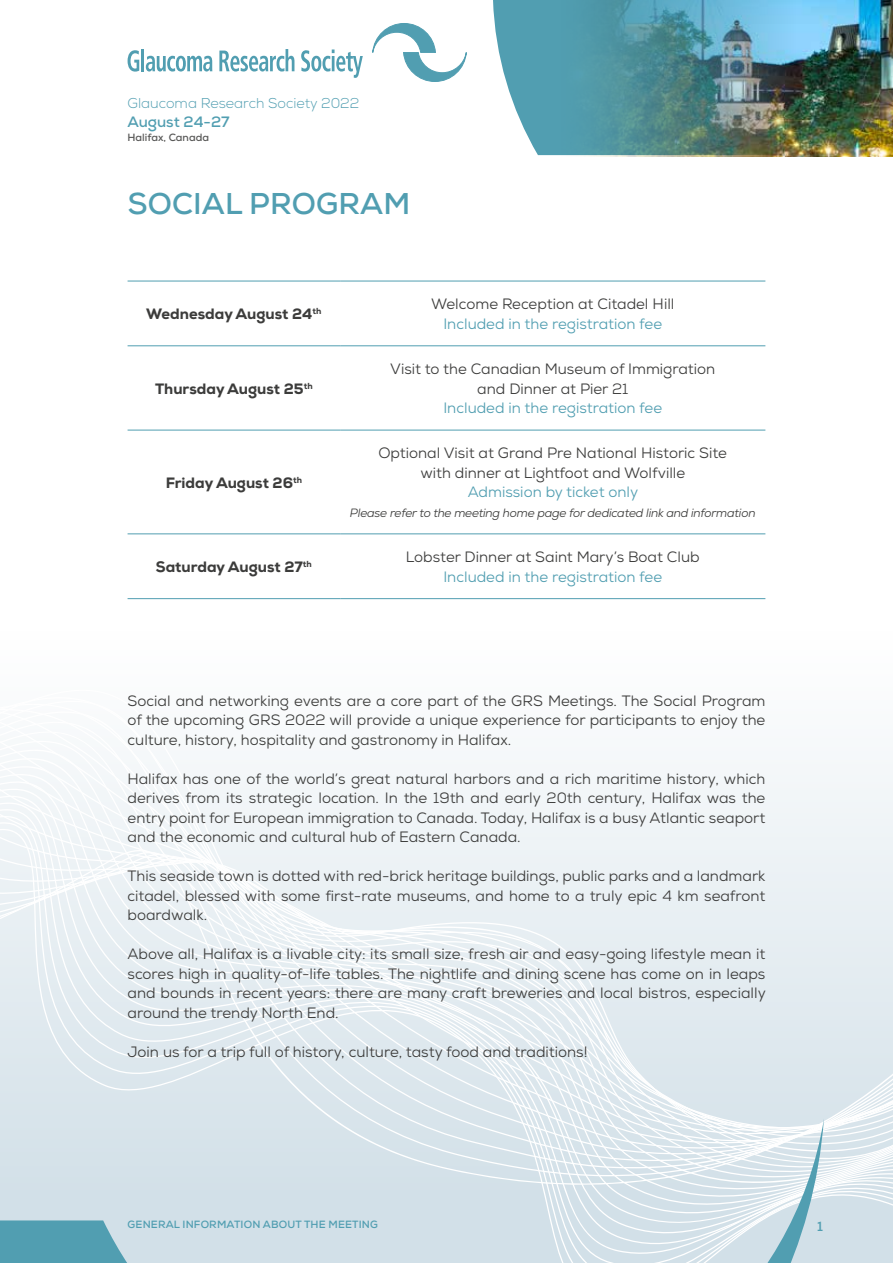
<style>
.page{position:relative;width:893px;height:1263px;background:#fff}
.page>*{position:absolute;margin:0;border:0;box-sizing:border-box;transform-origin:0 0}
.t1{font:700 30px "Nexa";letter-spacing:.005em;color:#519eb1}
.t2{font:15px/19.5px "Nexa";color:#3c3c3b;text-align:justify}
.t3{font:15px "Nexa";color:#519eb1}
.t4{font:800 15px "Nexa";color:#3c3c3b}
.t5{font:700 15px "Nexa";color:#519eb1}
.t6{font:300 14.25px "Nexa";color:#519eb1}
.t7{font:700 13.5px "Nexa";color:#519eb1}
.t8{font:italic 12px "Nexa";letter-spacing:-.02em;color:#3c3c3b}
.t9{font:700 10.5px "Nexa";letter-spacing:.015em;color:#519eb1}
.t10{font:700 10.5px "Nexa";color:#575756}
</style>
<div class="page">
<svg style="left:0;top:762px;width:893px;height:501px;fill:#e9eff3"></svg>
<svg style="left:493px;top:0;width:52px;height:155px;fill:#519eb1"></svg>
<img style="left:545px;top:0;width:348px;height:156px">
<svg style="left:128px;top:50px;width:11px;height:22px"></svg>
<hr style="left:142px;top:49px;width:2px;height:22px;background:#519eb1">
<svg style="left:146px;top:56px;width:66px;height:16px"></svg>
<svg style="left:219px;top:49px;width:75px;height:23px"></svg>
<svg style="left:301px;top:49px;width:62px;height:29px"></svg>
<svg style="left:372px;top:23px;width:94px;height:59px"></svg>
<svg style="left:0;top:1118px;width:824px;height:145px;background:#d0e0e7"></svg>
<hr style="left:128px;top:281px;width:212px;height:1px;background:#519eb1">
<hr style="left:340px;top:281px;width:425px;height:1px;background:#519eb1">
<hr style="left:128px;top:345px;width:212px;height:1px;background:#519eb1">
<hr style="left:340px;top:345px;width:425px;height:1px;background:#519eb1">
<hr style="left:128px;top:430px;width:212px;height:1px;background:#519eb1">
<hr style="left:340px;top:430px;width:425px;height:1px;background:#519eb1">
<hr style="left:128px;top:533px;width:212px;height:1px;background:#519eb1">
<hr style="left:340px;top:533px;width:425px;height:1px;background:#519eb1">
<hr style="left:128px;top:598px;width:212px;height:1px;background:#519eb1">
<hr style="left:340px;top:598px;width:425px;height:1px;background:#519eb1">
<p class="t6" style="left:128px;top:94px;width:233px">Glaucoma Research Society 2022</p>
<p class="t5" style="left:128px;top:112px;width:104px">August 24-27</p>
<p class="t10" style="left:128px;top:130px;width:83px">Halifax, Canada</p>
<h1 class="t1" style="left:128px;top:184px;width:284px">SOCIAL PROGRAM</h1>
<p class="t4" style="left:146px;top:304px;width:177px">Wednesday August 24<sup>th</sup></p>
<p class="t2" style="left:431px;top:294px;width:245px">Welcome Reception at Citadel Hill</p>
<p class="t3" style="left:443px;top:314px;width:220px">Included in the registration fee</p>
<p class="t4" style="left:155px;top:379px;width:159px">Thursday August 25<sup>th</sup></p>
<p class="t4" style="left:166px;top:473px;width:138px">Friday August 26<sup>th</sup></p>
<p class="t4" style="left:156px;top:557px;width:158px">Saturday August 27<sup>th</sup></p>
<p class="t2" style="left:390px;top:359px;width:326px;text-align:center">Visit to the Canadian Museum of Immigration and Dinner at Pier 21</p>
<p class="t3" style="left:443px;top:398px;width:220px">Included in the registration fee</p>
<p class="t2" style="left:378px;top:443px;width:350px;text-align:center">Optional Visit at Grand Pre National Historic Site with dinner at Lightfoot and Wolfville</p>
<p class="t3" style="left:468px;top:483px;width:172px">Admission by ticket only</p>
<p class="t8" style="left:350px;top:505px;width:407px">Please refer to the meeting home page for dedicated link and information</p>
<p class="t2" style="left:406px;top:547px;width:295px">Lobster Dinner at Saint Mary’s Boat Club</p>
<p class="t3" style="left:443px;top:567px;width:220px">Included in the registration fee</p>
<p class="t2" style="left:128px;top:691px;width:639px">Social and networking events are a core part of the GRS Meetings. The Social Program of the upcoming GRS 2022 will provide a unique experience for participants to enjoy the culture, history, hospitality and gastronomy in Halifax.</p>
<p class="t2" style="left:128px;top:769px;width:639px">Halifax has one of the world’s great natural harbors and a rich maritime history, which derives from its strategic location. In the 19th and early 20th century, Halifax was the entry point for European immigration to Canada. Today, Halifax is a busy Atlantic seaport and the economic and cultural hub of Eastern Canada.</p>
<p class="t2" style="left:128px;top:866px;width:639px">This seaside town is dotted with red-brick heritage buildings, public parks and a landmark citadel, blessed with some first-rate museums, and home to a truly epic 4 km seafront boardwalk.</p>
<p class="t2" style="left:128px;top:944px;width:640px">Above all, Halifax is a livable city: its small size, fresh air and easy-going lifestyle mean it scores high in quality-of-life tables. The nightlife and dining scene has come on in leaps and bounds in recent years: there are many craft breweries and local bistros, especially around the trendy North End.</p>
<p class="t2" style="left:128px;top:1042px;width:461px">Join us for a trip full of history, culture, tasty food and traditions!</p>
<p class="t9" style="left:128px;top:1218px;width:252px">GENERAL INFORMATION ABOUT THE MEETING</p>
<p class="t7" style="left:817px;top:1217px;width:7px">1</p>
</div>
